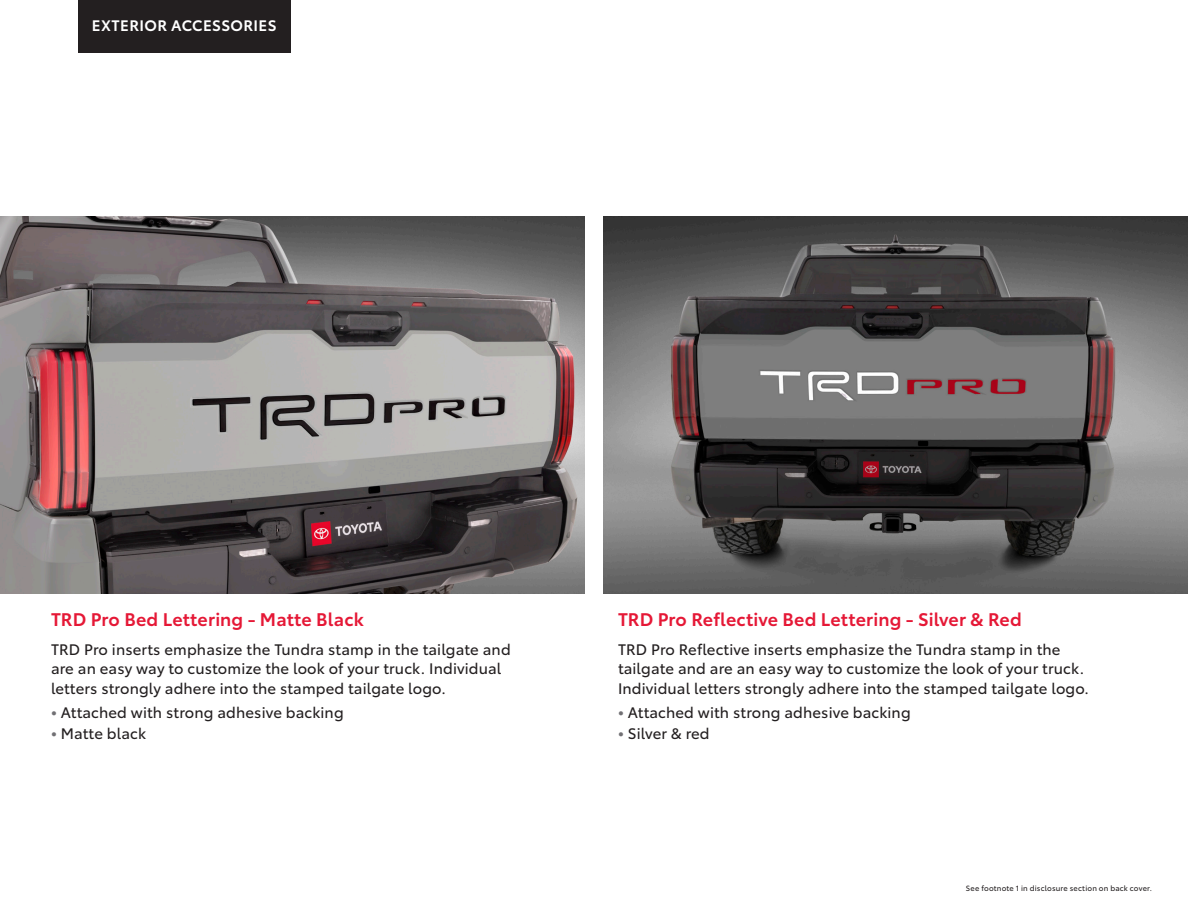
<style>
.page{position:relative;width:1188px;height:918px;background:#fff}
.page>*{position:absolute;margin:0;border:0;box-sizing:border-box;transform-origin:0 0}
._2019_Product_Name_12pt_Semibld{font:600 18px "Toyota Type";letter-spacing:.01em;color:#e51836}
._2019_BODY_COPY{font:15px/19.5px "Toyota Type";letter-spacing:.01em;color:#231f20}
._2019_BODY_COPY_Bullet_Copy{font:15px "Toyota Type";letter-spacing:.01em;color:#231f20}
.t1{font:600 15px "Toyota Type";letter-spacing:.025em;color:#fff}
._2019_Disclaimer_Copy_5pt_Reg{font:7.5px "Toyota Type";letter-spacing:.025em;color:#231f20}
.s1{font-weight:700;color:#717074}
</style>
<div class="page">
<img style="left:603px;top:216px;width:585px;height:378px">
<img style="left:0;top:216px;width:585px;height:378px">
<div style="left:78px;top:0;width:212px;height:52px;background:#231f20"></div>
<p class="t1" style="left:92px;top:14px;width:186px">EXTERIOR ACCESSORIES</p>
<p class="_2019_Product_Name_12pt_Semibld" style="left:51px;top:606px;width:314px">TRD Pro Bed Lettering - Matte Black</p>
<p class="_2019_BODY_COPY" style="left:51px;top:638px;width:461px">TRD Pro inserts emphasize the Tundra stamp in the tailgate and are an easy way to customize the look of your truck. Individual letters strongly adhere into the stamped tailgate logo.</p>
<p class="_2019_BODY_COPY_Bullet_Copy" style="left:51px;top:701px;width:294px"><span class="s1">•</span> Attached with strong adhesive backing</p>
<p class="_2019_BODY_COPY_Bullet_Copy" style="left:51px;top:722px;width:97px"><span class="s1">•</span> Matte black</p>
<p class="_2019_Product_Name_12pt_Semibld" style="left:618px;top:606px;width:405px">TRD Pro Reflective Bed Lettering - Silver &amp; Red</p>
<p class="_2019_BODY_COPY" style="left:618px;top:638px;width:473px">TRD Pro Reflective inserts emphasize the Tundra stamp in the tailgate and are an easy way to customize the look of your truck.<br>Individual letters strongly adhere into the stamped tailgate logo.</p>
<p class="_2019_BODY_COPY_Bullet_Copy" style="left:618px;top:701px;width:294px"><span class="s1">•</span> Attached with strong adhesive backing</p>
<p class="_2019_BODY_COPY_Bullet_Copy" style="left:618px;top:722px;width:93px"><span class="s1">•</span> Silver &amp; red</p>
<p class="_2019_Disclaimer_Copy_5pt_Reg" style="left:966px;top:883px;width:188px">See footnote 1 in disclosure section on back cover.</p>
</div>
